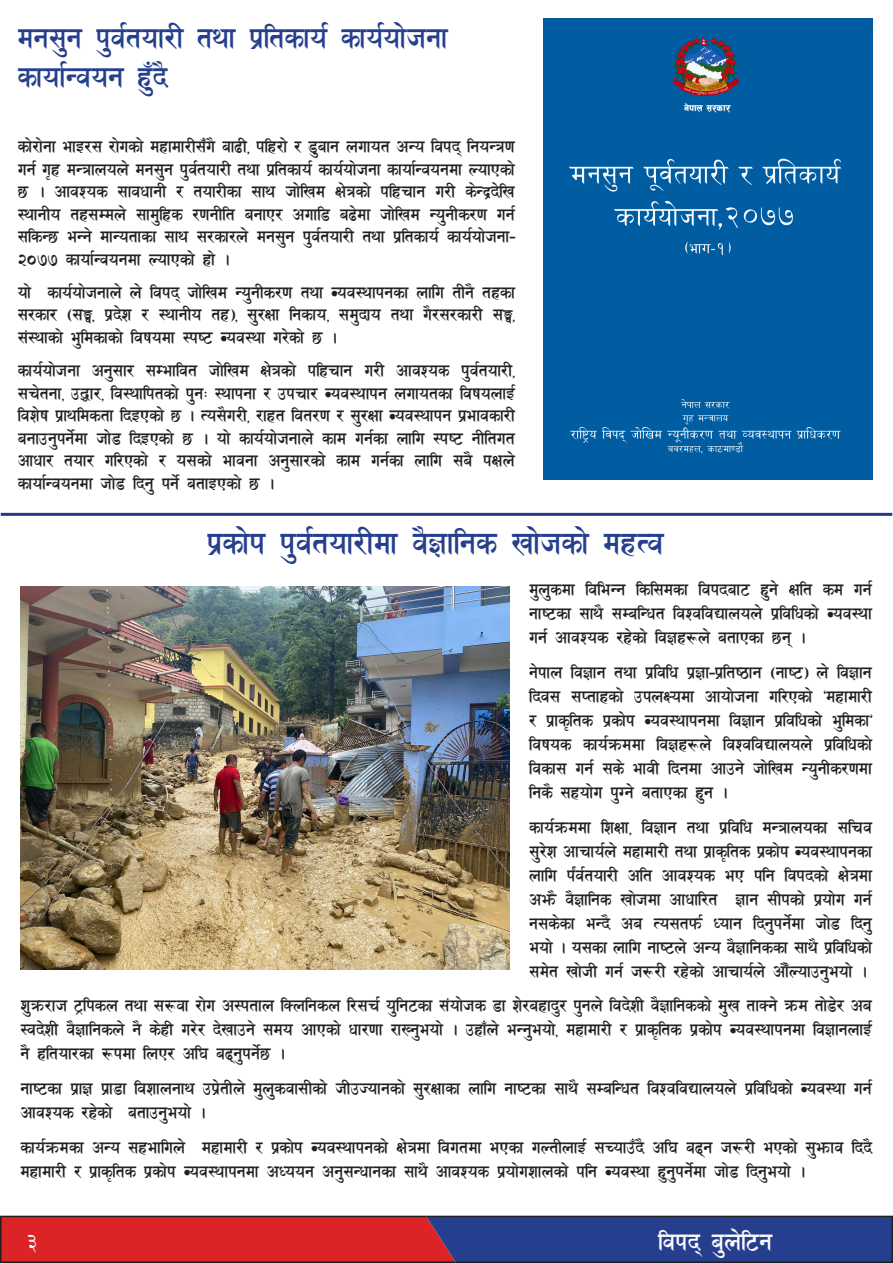
<style>
.page{position:relative;width:893px;height:1263px;background:#fff}
.page>*{position:absolute;margin:0;border:0;box-sizing:border-box;transform-origin:0 0}
.t1{font:38.55px "Khaki";color:#253f8e}
.t2{font:36px/39px "Khaki";color:#253f8e}
.t3{font:30px "Khaki";color:#fefafc}
.t4{font:21px/24px "Khaki";color:#231f20}
.t5{font:21px "Fontasy Himali";color:#fff}
.s1{font-family:"Preeti";font-weight:700}
</style>
<div class="page">
<svg style="left:0;top:1215px;width:893px;height:48px;background:#7b3259"></svg>
<hr style="left:1px;top:513px;width:891px;height:3px;background:#283688">
<img style="left:21px;top:587px;width:488px;height:383px">
<div style="left:543px;top:19px;width:329px;height:460px;background:#005da2"></div>
<p class="t2" style="left:18px;top:20px;width:432px">dg;'g k'j{tof/L tyf k|ltsfo{ sfo{of]hgf sfof{Gjog xF'b}</p>
<p class="t4" style="left:18px;top:136px;width:507px;line-height:22.5px">sf]/f]gf efO/; /f]usf]dxfdf/L;F+u}af9L, klx/f]/ 8'afg nufot cGo ljkb\ lgoGq0f ug{ u[x dGqfnon]dg;'g k'j{tof/L tyf k|ltsfo{ sfo{of]hgf sfof{Gjogdf NofPsf] 5 . cfjZos ;fjwfgL / tof/Lsf ;fy hf]lvd If]qsf] klxrfg u/L s]G<span class="s1">›</span>b]lv :yfgLo tx;Ddn] ;fd'lxs /0fgLlt agfP/ cufl8 a9]df hf]lvd Go'gLs/0f ug{ ;lsG5 eGg]dfGotfsf ;fy ;/sf/n]dg;'g k'j{tof/L tyf k|ltsfo{ sfo{of]hgf– @)&amp;&amp; sfof{Gjogdf NofPsf]xf].</p>
<p class="t4" style="left:18px;top:282px;width:499px;line-height:22.5px;text-align:justify">of] sfo{of]hgfn]n]ljkb\ hf]lvd Go'gLs/0f tyf Joj:yfkgsf nflu tLg}txsf ;/sf/ -;<span class="s1">‹</span>, k|b]z / :yfgLo tx_, ;'/Iff lgsfo, ;d'bfo tyf u}/;/sf/L ;<span class="s1">‹</span>, ;+:yfsf]e'ldsfsf]ljifodf :ki6 Joj:yf u/]sf]5 .</p>
<p class="t4" style="left:18px;top:360px;width:507px;line-height:22.5px">sfo{of]hgf cg';f/ ;Defljt hf]lvd If]qsf] klxrfg u/L cfjZos k'j{tof/L, ;r]tgf, p4f/, lj:yflktsf]k'gM :yfkgf / pkrf/ Joj:yfkg nufotsf ljifonfO{ ljz]if k|fyldstf lbOPsf]5 . To;}u/L, /fxt ljt/0f / ;'/Iff Joj:yfkg k|efjsf/L agfpg'kg]{df hf]8 lbOPsf]5 . of]sfo{of]hgfn]sfd ug{sf nflu :ki6 gLltut cfwf/ tof/ ul/Psf] / o;sf] efjgf cg';f/sf] sfd ug{sf nflu ;a} kIfn] sfof{Gjogdf hf]8 lbg'kg]{ atfOPsf]5 .</p>
<p class="t1" style="left:207px;top:526px;width:458px">k|sf]k k'j{tof/Ldf j}1flgs vf]hsf]dxTj</p>
<p class="t4" style="left:530px;top:578px;width:348px">d'n'sdf ljleGg lsl;dsf ljkbaf6 x'g] Iflt sd ug{ gfi6sf ;fy};DalGwt ljZjljBfnon]k|ljlwsf]Joj:yf ug{ cfjZos /x]sf]lj1x?n]atfPsf 5g\.</p>
<p class="t4" style="left:530px;top:661px;width:352px">g]kfn lj1fg tyf k|ljlw k|1f–k|lti7fg -gfi6_ n]lj1fg lbj; ;Ktfxsf] pknIodf cfof]hgf ul/Psf] …dxfdf/L / k|fs[lts k|sf]k Joj:yfkgdf lj1fg k|ljlwsf] e'ldsfÚ ljifos sfo{qmddf lj1x?n] ljZjljBfnon] k|ljlwsf] ljsf; ug{ ;s]efjL lbgdf cfpg]hf]lvd Go'gLs/0fdf lgs};xof]u k'Ug]atfPsf x'g .</p>
<p class="t4" style="left:530px;top:816px;width:353px">sfo{qmddf lzIff, lj1fg tyf k|ljlw dGqfnosf ;lrj ;'/]z cfrfo{n]dxfdf/L tyf k|fs[lts k|sf]k Joj:yfkgsf nflu k”j{tof/L clt cfjZos eP klg ljkbsf] If]qdf cem}j}1flgs vf]hdf cfwfl/t 1fg ;Lksf]k|of]u ug{ g;s]sf eGb} ca To;tkm{ Wofg lbg'kg]{df hf]8 lbg' eof]. o;sf nflu gfi6n]cGo j}1flgssf ;fy}k|ljlwsf] ;d]t vf]hL ug{ h?/L /x]sf]cfrfo{n]cf}FNofpg'eof].</p>
<p class="t4" style="left:21px;top:995px;width:857px">z'qm/fh 6«lksn tyf ;?jf /f]u c:ktfn lSnlgsn l/;r{ o'lg6sf ;+of]hs 8f z]/axfb'/ k'gn]ljb]zL j}1flgssf]d'v tfSg]qmd tf]8]/ ca :jb]zL j}1flgsn]g}s]xL u/]/ b]vfpg];do cfPsf]wf/0ff /fVg'eof]. pxfFn]eGg'eof], dxfdf/L / k|fs[lts k|sf]k Joj:yfkgdf lj1fgnfO{ g}xltof/sf ?kdf lnP/ cl3 a9\g'kg]{5 .</p>
<p class="t4" style="left:21px;top:1078px;width:857px">gfi6sf k|f1 k|f8f ljzfngfy pk|]tLn]d'n'sjf;Lsf]hLpHofgsf];'/Iffsf nflu gfi6sf ;fy};DalGwt ljZjljBfnon]k|ljlwsf]Joj:yf ug{ cfjZos /x]sf] atfpg'eof].</p>
<p class="t4" style="left:21px;top:1136px;width:862px">sfo{qmdsf cGo ;xeflun] dxfdf/L / k|sf]k Joj:yfkgsf]If]qdf ljutdf ePsf uNtLnfO{ ;RofpFb}cl3 a9\g h?/L ePsf];'emfj lbb} dxfdf/L / k|fs[lts k|sf]k Joj:yfkgdf cWoog cg';Gwfgsf ;fy}cfjZos k|of]uzfnsf]klg Joj:yf x'g'kg]{df hf]8 lbg'eof].</p>
<p class="t5" style="left:27px;top:1228px;width:12px">3</p>
<h3 class="t3" style="left:659px;top:1228px;width:115px">ljkb\ a'n]l6g</h3>
</div>
